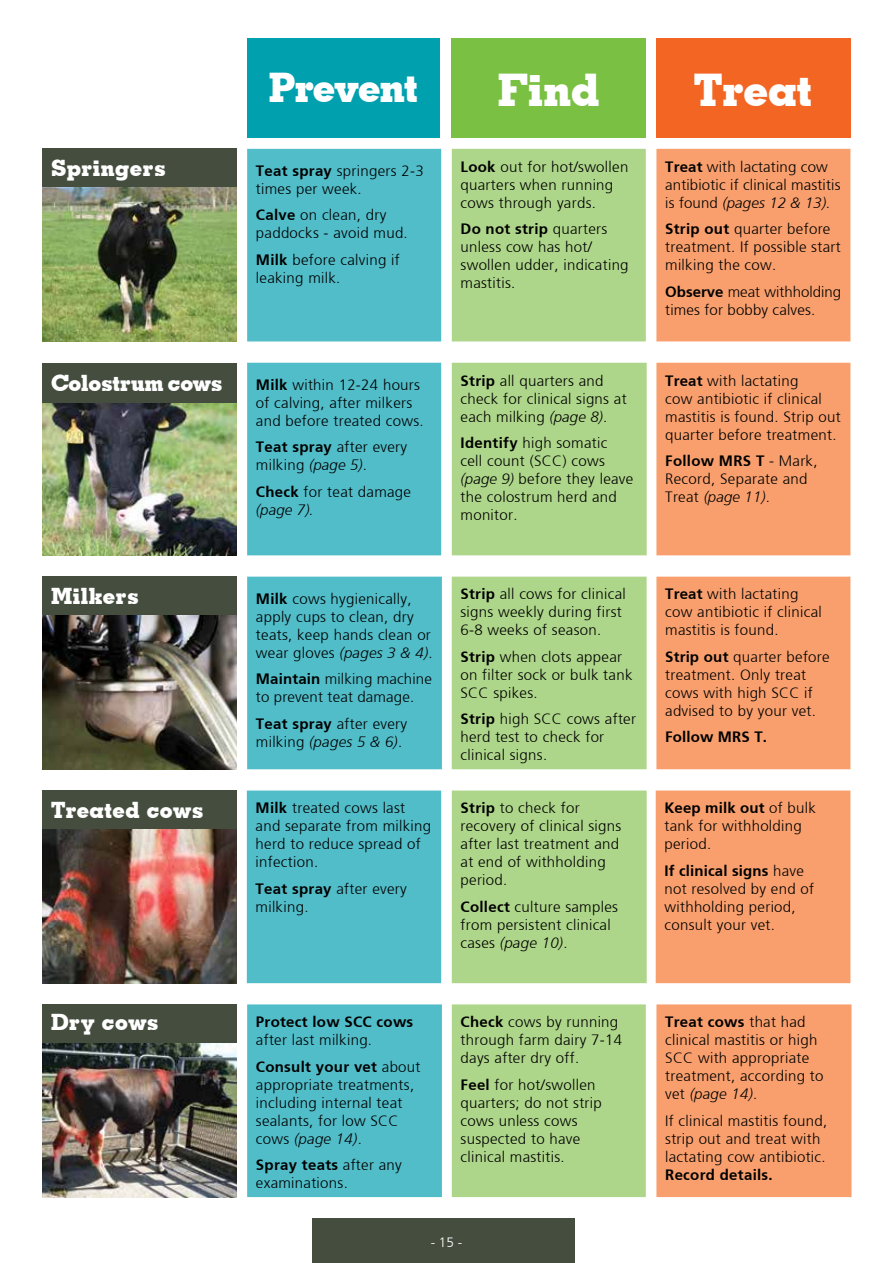
<style>
.page{position:relative;width:893px;height:1263px;background:#fff}
.page>*{position:absolute;margin:0;border:0;box-sizing:border-box;transform-origin:0 0}
.t1{font:700 45px "Geometric Slab 703 BT Xtra";color:#fff}
.t2{font:700 40.8px "Geometric Slab 703 BT Xtra";letter-spacing:-.02em;color:#fff}
.t3{font:700 22.5px "Geometric Slab 703 BT Xtra";letter-spacing:.02em;color:#fff}
.t4{font:700 22.5px "Geometric Slab 703 BT Xtra";letter-spacing:-.01em;color:#fff}
.t5{font:300 15px/18px "Frutiger";letter-spacing:.02em;color:#000}
.t6{font:700 15px "Frutiger";letter-spacing:.02em;color:#000}
.t7{font:300 13.5px "Frutiger LT";color:#fff}
.s1{font-weight:700}
.s2{font-style:italic}
.s3{font-family:"Frutiger LT"}
</style>
<div class="page">
<div style="left:313px;top:1218px;width:262px;height:45px;background:#444d3e"></div>
<div style="left:247px;top:38px;width:193px;height:100px;background:#00a0af"></div>
<div style="left:452px;top:38px;width:194px;height:100px;background:#7ac143"></div>
<div style="left:656px;top:38px;width:194px;height:100px;background:#f26522"></div>
<img style="left:43px;top:402px;width:194px;height:153px">
<div style="left:249px;top:365px;width:190px;height:188px;background:#51bdc9"></div>
<div style="left:247px;top:363px;width:194px;height:192px;border:4px solid #51bdc9"></div>
<div style="left:454px;top:365px;width:190px;height:188px;background:#aed68a"></div>
<div style="left:452px;top:363px;width:195px;height:192px;border:4px solid #aed68a"></div>
<div style="left:659px;top:365px;width:189px;height:188px;background:#f89f6d"></div>
<div style="left:656px;top:363px;width:194px;height:192px;border:4px solid #f89f6d"></div>
<img style="left:43px;top:615px;width:194px;height:154px">
<div style="left:249px;top:579px;width:191px;height:188px;background:#51bdc9"></div>
<div style="left:247px;top:577px;width:195px;height:192px;border:4px solid #51bdc9"></div>
<div style="left:454px;top:579px;width:190px;height:188px;background:#aed68a"></div>
<div style="left:452px;top:577px;width:195px;height:192px;border:4px solid #aed68a"></div>
<div style="left:659px;top:579px;width:189px;height:188px;background:#f89f6d"></div>
<div style="left:656px;top:577px;width:194px;height:192px;border:4px solid #f89f6d"></div>
<img style="left:43px;top:829px;width:194px;height:154px">
<div style="left:249px;top:793px;width:190px;height:188px;background:#51bdc9"></div>
<div style="left:247px;top:790px;width:194px;height:193px;border:4px solid #51bdc9"></div>
<div style="left:454px;top:793px;width:190px;height:188px;background:#aed68a"></div>
<div style="left:452px;top:790px;width:195px;height:193px;border:4px solid #aed68a"></div>
<div style="left:658px;top:793px;width:190px;height:188px;background:#f89f6d"></div>
<div style="left:656px;top:790px;width:194px;height:193px;border:4px solid #f89f6d"></div>
<div style="left:249px;top:1007px;width:191px;height:188px;background:#51bdc9"></div>
<div style="left:247px;top:1004px;width:195px;height:193px;border:4px solid #51bdc9"></div>
<div style="left:454px;top:1007px;width:190px;height:188px;background:#aed68a"></div>
<div style="left:452px;top:1004px;width:194px;height:193px;border:4px solid #aed68a"></div>
<div style="left:659px;top:1007px;width:190px;height:188px;background:#f89f6d"></div>
<div style="left:656px;top:1004px;width:195px;height:193px;border:4px solid #f89f6d"></div>
<img style="left:43px;top:1043px;width:194px;height:154px">
<img style="left:43px;top:187px;width:194px;height:154px">
<div style="left:249px;top:151px;width:190px;height:188px;background:#51bdc9"></div>
<div style="left:247px;top:149px;width:194px;height:192px;border:4px solid #51bdc9"></div>
<div style="left:454px;top:151px;width:190px;height:188px;background:#aed68a"></div>
<div style="left:452px;top:149px;width:194px;height:192px;border:4px solid #aed68a"></div>
<div style="left:659px;top:151px;width:189px;height:188px;background:#f89f6d"></div>
<div style="left:656px;top:149px;width:194px;height:192px;border:4px solid #f89f6d"></div>
<div style="left:43px;top:149px;width:194px;height:38px;background:#444d3e"></div>
<div style="left:43px;top:363px;width:194px;height:39px;background:#444d3e"></div>
<div style="left:43px;top:577px;width:194px;height:38px;background:#444d3e"></div>
<div style="left:43px;top:790px;width:194px;height:39px;background:#444d3e"></div>
<div style="left:43px;top:1004px;width:194px;height:39px;background:#444d3e"></div>
<h2 class="t2" style="left:269px;top:63px;width:151px">Prevent</h2>
<h1 class="t1" style="left:498px;top:63px;width:103px">Find</h1>
<h1 class="t1" style="left:694px;top:63px;width:120px">Treat</h1>
<h3 class="t3" style="left:51px;top:155px;width:116px">Springers</h3>
<p class="t5" style="left:256px;top:162px;width:169px"><span class="s1">Teat spray</span> springers 2-3 times per week.</p>
<p class="t5" style="left:256px;top:206px;width:153px"><span class="s1">Calve</span> on clean, dry paddocks - avoid mud.</p>
<p class="t5" style="left:256px;top:251px;width:145px"><span class="s1">Milk</span> before calving if leaking milk.</p>
<p class="t5" style="left:461px;top:158px;width:169px"><span class="s1">Look</span> out for hot/swollen quarters when running cows through yards.</p>
<p class="t5" style="left:461px;top:220px;width:170px"><span class="s1">Do not strip</span> quarters unless cow has hot/ swollen udder, indicating mastitis.</p>
<p class="t5" style="left:665px;top:158px;width:177px"><span class="s1">Treat</span> with lactating cow antibiotic if clinical mastitis is found <span class="s2">(pages 12 &amp; 13).</span></p>
<p class="t5" style="left:665px;top:220px;width:177px"><span class="s1">Strip out</span> quarter before treatment. If possible start milking the cow.</p>
<p class="t5" style="left:665px;top:283px;width:177px"><span class="s1">Observe</span> meat withholding times for bobby calves.</p>
<h3 class="t4" style="left:51px;top:369px;width:173px">Colostrum cows</h3>
<p class="t5" style="left:256px;top:376px;width:169px"><span class="s1">Milk</span> within 12-24 hours of calving, after milkers and before treated cows.</p>
<p class="t5" style="left:256px;top:438px;width:153px"><span class="s1">Teat spray</span> after every milking <span class="s2">(page 5)</span>.</p>
<p class="t5" style="left:256px;top:483px;width:157px"><span class="s1">Check</span> for teat damage <span class="s2">(page 7).</span></p>
<p class="t5" style="left:461px;top:372px;width:168px"><span class="s1">Strip</span> all quarters and check for clinical signs at each milking <span class="s2">(page 8)</span>.</p>
<p class="t5" style="left:461px;top:434px;width:174px"><span class="s1">Identify</span> high somatic<br>cell count (SCC) cows <span class="s2">(page 9)</span> before they leave the colostrum herd and monitor.</p>
<p class="t5" style="left:665px;top:372px;width:177px"><span class="s1">Treat</span> with lactating<br>cow antibiotic if clinical mastitis is found. Strip out quarter before treatment.</p>
<p class="t5" style="left:665px;top:452px;width:154px"><span class="s1">Follow MRS T</span> - Mark,<br>Record, Separate and<br>Treat <span class="s2">(page 11)</span>.</p>
<h3 class="t3" style="left:51px;top:583px;width:89px">Milkers</h3>
<p class="t5" style="left:256px;top:590px;width:178px"><span class="s1">Milk</span> cows hygienically, apply cups to clean, dry teats, keep hands clean or wear gloves <span class="s2">(pages 3 &amp; 4)</span>.</p>
<p class="t5" style="left:256px;top:670px;width:177px"><span class="s1">Maintain</span> milking machine to prevent teat damage.</p>
<p class="t5" style="left:256px;top:715px;width:153px"><span class="s1">Teat spray</span> after every milking <span class="s2">(pages 5 &amp; 6)</span>.</p>
<p class="t5" style="left:460px;top:585px;width:167px"><span class="s1">Strip</span> all cows for clinical signs weekly during first<br>6-8 weeks of season.</p>
<p class="t5" style="left:460px;top:648px;width:173px"><span class="s1">Strip</span> when clots appear on filter sock or bulk tank<br>SCC spikes.</p>
<p class="t5" style="left:460px;top:710px;width:177px"><span class="s1">Strip</span> high SCC cows after herd test to check for clinical signs.</p>
<p class="t5" style="left:665px;top:585px;width:158px"><span class="s1">Treat</span> with lactating cow antibiotic if clinical mastitis is found.</p>
<p class="t5" style="left:665px;top:648px;width:166px"><span class="s1">Strip out</span> quarter before treatment. Only treat cows with high SCC if advised to by your vet.</p>
<p class="t6" style="left:665px;top:728px;width:103px">Follow MRS T.</p>
<h3 class="t3" style="left:51px;top:796px;width:154px">Treated cows</h3>
<p class="t5" style="left:256px;top:799px;width:177px"><span class="s1">Milk</span> treated cows last and separate from milking herd to reduce spread of infection.</p>
<p class="t5" style="left:256px;top:880px;width:153px"><span class="s1">Teat spray</span> after every milking.</p>
<p class="t5" style="left:461px;top:799px;width:162px"><span class="s1">Strip</span> to check for recovery of clinical signs after last treatment and at end of withholding period.</p>
<p class="t5" style="left:461px;top:898px;width:159px"><span class="s1">Collect</span> culture samples from persistent clinical cases <span class="s2">(page 10)</span>.</p>
<p class="t5" style="left:664px;top:799px;width:153px"><span class="s1">Keep milk out</span> of bulk tank for withholding period.</p>
<p class="t5" style="left:664px;top:862px;width:151px"><span class="s1">If clinical signs</span> have not resolved by end of withholding period, consult your vet.</p>
<h3 class="t3" style="left:51px;top:1008px;width:109px">Dry cows</h3>
<p class="t6" style="left:256px;top:1013px;width:159px">Protect low SCC cows</p>
<p class="t5" style="left:256px;top:1027px;width:166px;line-height:26.5px">after last milking.<br><span class="s1">Consult your vet</span> about</p>
<p class="t5" style="left:256px;top:1076px;width:160px">appropriate treatments, including internal teat sealants, for low SCC cows <span class="s2">(page 14)</span>.</p>
<p class="t5" style="left:256px;top:1156px;width:148px"><span class="s1">Spray teats</span> after any examinations.</p>
<p class="t5" style="left:461px;top:1013px;width:163px"><span class="s1">Check</span> cows by running through farm dairy 7<span class="s3">-</span>14 days after dry off.</p>
<p class="t5" style="left:461px;top:1076px;width:143px"><span class="s1">Feel</span> for hot/swollen quarters; do not strip cows unless cows suspected to have clinical mastitis.</p>
<p class="t5" style="left:665px;top:1013px;width:160px"><span class="s1">Treat cows</span> that had clinical mastitis or high<br>SCC with appropriate treatment, according to vet <span class="s2">(page 14)</span>.</p>
<p class="t5" style="left:665px;top:1112px;width:163px">If clinical mastitis found, strip out and treat with lactating cow antibiotic.</p>
<p class="t6" style="left:665px;top:1166px;width:109px">Record details.</p>
<p class="t7" style="left:431px;top:1235px;width:33px">- 15 -</p>
</div>
